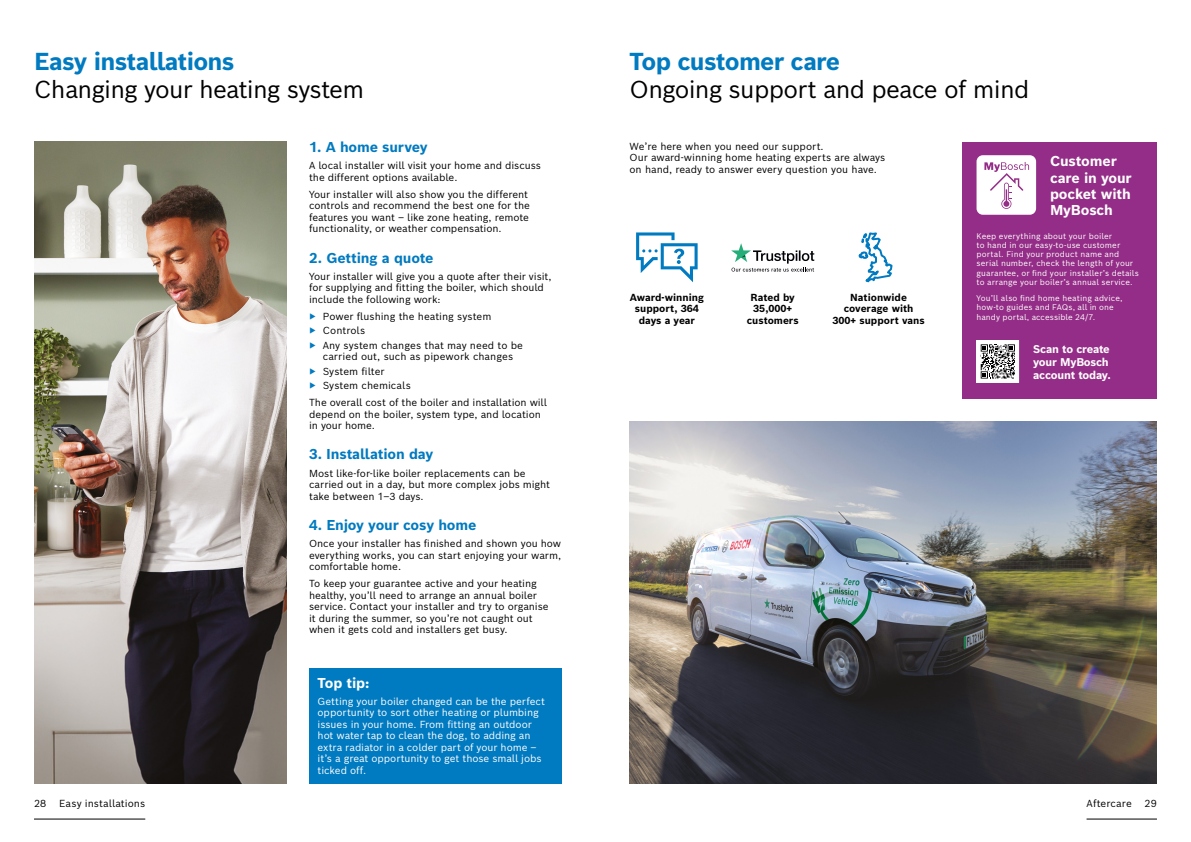
<style>
.page{position:relative;width:1191px;height:842px;background:#fff}
.page>*{position:absolute;margin:0;border:0;box-sizing:border-box;transform-origin:0 0}
.t1{font:24px "Bosch Sans";letter-spacing:-.03em;color:#000}
.t2{font:700 24px "Bosch Sans";letter-spacing:-.03em;color:#007ac0}
.t3{font:700 14px "Bosch Sans";letter-spacing:-.015em;color:#007ac0}
.t4{font:700 14px/16.1px "Bosch Sans";letter-spacing:-.01em;color:#fff}
.t5{font:700 11px/13.2px "Bosch Sans";letter-spacing:-.02em;color:#fff}
.t6{font:10px/11.5px "Bosch Sans";letter-spacing:-.005em;color:#000}
.t7{font:10px/11.5px "Bosch Sans";letter-spacing:-.005em;color:#fff}
.t8{font:700 10px/11.5px "Bosch Sans";color:#000;text-align:center}
.t9{font:8px/9.2px "Bosch Sans";letter-spacing:.015em;color:#fff}
.s1{color:#007ac0}
</style>
<div class="page">
<div style="left:962px;top:142px;width:195px;height:256px;background:#942d87"></div>
<div style="left:976px;top:155px;width:60px;height:60px;background:#fff;border-radius:6px"></div>
<svg style="left:984px;top:162px;width:45px;height:47px"></svg>
<svg style="left:976px;top:340px;width:43px;height:43px;background:#b5b5b5"></svg>
<svg style="left:636px;top:232px;width:61px;height:50px"></svg>
<svg style="left:858px;top:232px;width:35px;height:51px"></svg>
<svg style="left:731px;top:243px;width:83px;height:29px"></svg>
<hr style="left:1086px;top:819px;width:71px;height:1px;background:#000">
<hr style="left:34px;top:819px;width:111px;height:1px;background:#000">
<div style="left:309px;top:668px;width:252px;height:116px;background:#007ac0"></div>
<img style="left:34px;top:142px;width:252px;height:642px">
<img style="left:629px;top:421px;width:528px;height:363px">
<h1 class="t2" style="left:34px;top:45px;width:202px">Easy installations</h1>
<h1 class="t1" style="left:34px;top:73px;width:332px">Changing your heating system</h1>
<h2 class="t3" style="left:309px;top:138px;width:120px">1. A home survey</h2>
<p class="t6" style="left:309px;top:160px;width:233px">A local installer will visit your home and discuss the different options available.</p>
<p class="t6" style="left:309px;top:188px;width:222px">Your installer will also show you the different controls and recommend the best one for the features you want – like zone heating, remote functionality, or weather compensation.</p>
<h2 class="t3" style="left:309px;top:248px;width:126px">2. Getting a quote</h2>
<p class="t6" style="left:309px;top:270px;width:244px">Your installer will give you a quote after their visit, for supplying and fitting the boiler, which should include the following work:</p>
<p class="t6" style="left:309px;top:309px;width:215px;line-height:14.3px"><span class="s1">▶</span> Power flushing the heating system<br><span class="s1">▶</span> Controls<br><span class="s1">▶</span> Any system changes that may need to be</p>
<p class="t6" style="left:309px;top:349px;width:206px;line-height:14.3px;text-indent:14px">carried out, such as pipework changes <span class="s1">▶</span> System filter<br><span class="s1">▶</span> System chemicals</p>
<p class="t6" style="left:309px;top:396px;width:239px">The overall cost of the boiler and installation will depend on the boiler, system type, and location in your home.</p>
<h2 class="t3" style="left:309px;top:445px;width:126px">3. Installation day</h2>
<p class="t6" style="left:309px;top:467px;width:242px">Most like-for-like boiler replacements can be carried out in a day, but more complex jobs might take between 1–3 days.</p>
<h2 class="t3" style="left:309px;top:515px;width:169px">4. Enjoy your cosy home</h2>
<p class="t6" style="left:309px;top:537px;width:254px;text-align:justify">Once your installer has finished and shown you how everything works, you can start enjoying your warm, comfortable home.</p>
<p class="t6" style="left:309px;top:577px;width:241px">To keep your guarantee active and your heating healthy, you’ll need to arrange an annual boiler service. Contact your installer and try to organise it during the summer, so you’re not caught out when it gets cold and installers get busy.</p>
<h2 class="t4" style="left:317px;top:674px;width:53px">Top tip:</h2>
<p class="t7" style="left:317px;top:695px;width:229px">Getting your boiler changed can be the perfect opportunity to sort other heating or plumbing issues in your home. From fitting an outdoor hot water tap to clean the dog, to adding an extra radiator in a colder part of your home – it’s a great opportunity to get those small jobs ticked off.</p>
<h1 class="t2" style="left:629px;top:45px;width:212px">Top customer care</h1>
<h1 class="t1" style="left:629px;top:73px;width:401px">Ongoing support and peace of mind</h1>
<p class="t6" style="left:629px;top:140px;width:257px">We’re here when you need our support.<br>Our award-winning home heating experts are always on hand, ready to answer every question you have.</p>
<h2 class="t4" style="left:1050px;top:153px;width:83px">Customer care in your pocket with<br>MyBosch</h2>
<p class="t9" style="left:976px;top:231px;width:164px">Keep everything about your boiler<br>to hand in our easy-to-use customer portal. Find your product name and serial number, check the length of your guarantee, or find your installer’s details to arrange your boiler’s annual service.</p>
<p class="t9" style="left:976px;top:293px;width:147px">You’ll also find home heating advice, how-to guides and FAQs, all in one handy portal, accessible 24/7.</p>
<p class="t5" style="left:1033px;top:342px;width:79px">Scan to create your MyBosch account today.</p>
<p class="t8" style="left:629px;top:291px;width:76px">Award-winning support, 364 days a year</p>
<p class="t8" style="left:747px;top:291px;width:53px">Rated by<br>35,000+ customers</p>
<p class="t8" style="left:832px;top:291px;width:94px">Nationwide coverage with<br>300+ support vans</p>
<p class="t6" style="left:34px;top:798px;width:14px">28</p>
<p class="t6" style="left:59px;top:798px;width:88px">Easy installations</p>
<p class="t6" style="left:1086px;top:798px;width:47px">Aftercare</p>
<p class="t6" style="left:1144px;top:798px;width:14px">29</p>
</div>
